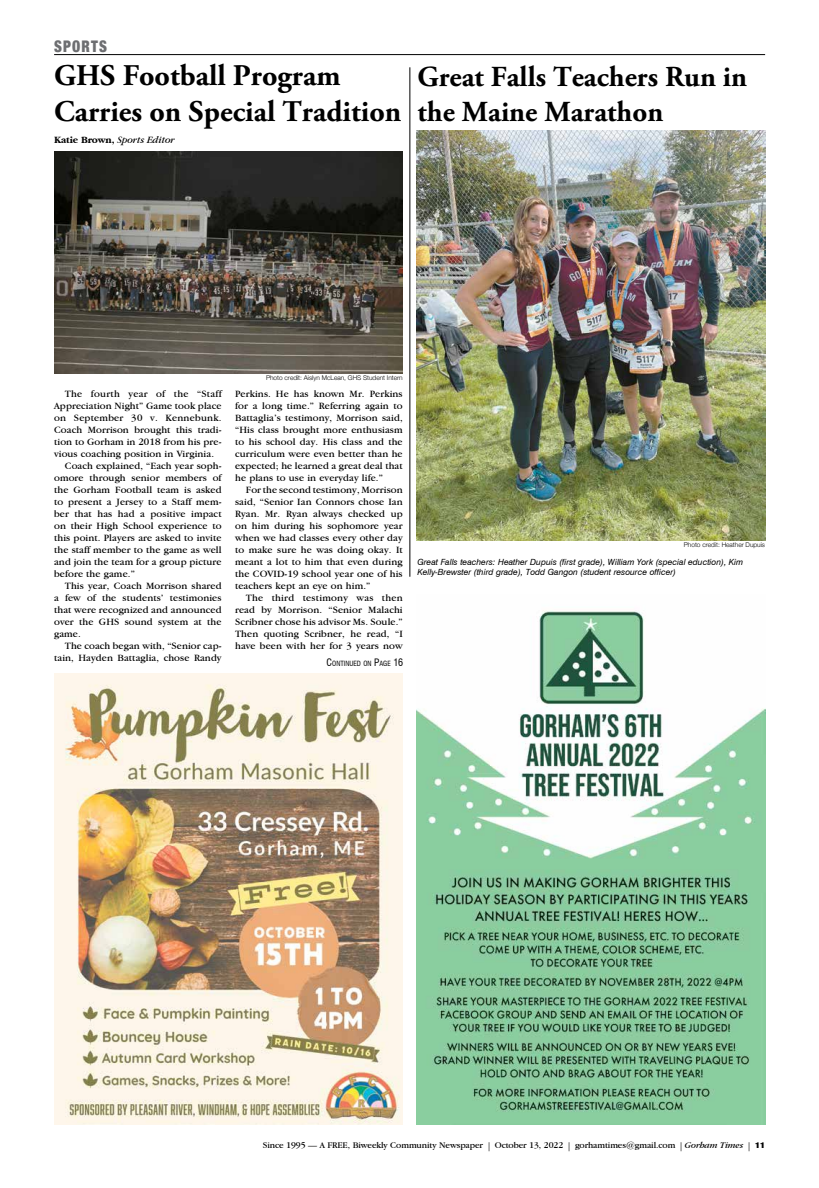
<style>
.page{position:relative;width:819px;height:1188px;background:#fff}
.page>*{position:absolute;margin:0;border:0;box-sizing:border-box;transform-origin:0 0}
.t1{font:700 30px/36px "Adobe Garamond Pro";color:#000}
.t2{font:700 29px/34.8px "Adobe Garamond Pro";color:#000}
.t3{font:900 condensed 16px "Helvetica Neue";letter-spacing:.08em;color:#6d6e71;scale:.92 1}
.t4{font:10px/12px "Garamond IT Cby BT";letter-spacing:.01em;color:#000;text-align:justify}
.t5{font:italic 10px "Garamond IT Cby BT";letter-spacing:-.01em;color:#000}
.t6{font:9px "Garamond IT Cby BT";letter-spacing:-.01em;color:#000}
.t7{font:italic 8.5px/10.2px "Swiss 721 BT";color:#000}
.t8{font:condensed 7px "Swiss 721 BT";color:#000}
.t9{font:300 6.5px "Helvetica Neue";color:#000}
.s1{font-weight:700;font-style:normal}
.s2{font-size:10px}
.s3{font-family:"Adobe Garamond Pro"}
.s4{font-style:italic}
.s5{font-family:"Helvetica Neue";font-weight:900;font-stretch:condensed;font-size:8px}
</style>
<div class="page">
<img style="left:416px;top:610px;width:349px;height:515px">
<img style="left:54px;top:674px;width:349px;height:451px">
<hr style="left:54px;top:54px;width:711px;height:1px;background:#000">
<img style="left:54px;top:151px;width:349px;height:223px">
<img style="left:416px;top:130px;width:349px;height:411px">
<hr style="left:410px;top:67px;width:1px;height:510px;background:#000">
<h3 class="t3" style="left:54px;top:33px;width:59px">SPORTS</h3>
<h1 class="t1" style="left:54px;top:58px;width:349px">GHS Football Program<br>Carries on Special Tradition</h1>
<p class="t5" style="left:54px;top:134px;width:122px"><span class="s1">Katie Brown,</span> Sports Editor</p>
<h2 class="t2" style="left:417px;top:60px;width:331px">Great Falls Teachers Run in the Maine Marathon</h2>
<p class="t4" style="left:65px;top:388px;width:158px">The fourth year of the “Staff</p>
<p class="t4" style="left:54px;top:400px;width:169px">Appreciation Night” Game took place</p>
<p class="t4" style="left:54px;top:412px;width:169px">on September 30 v. Kennebunk.</p>
<p class="t4" style="left:54px;top:424px;width:169px">Coach Morrison brought this tradi-</p>
<p class="t4" style="left:54px;top:436px;width:169px">tion to Gorham in 2018 from his pre-</p>
<p class="t4" style="left:54px;top:448px;width:162px">vious coaching position in Virginia.</p>
<p class="t4" style="left:65px;top:460px;width:158px">Coach explained, “Each year soph-</p>
<p class="t4" style="left:54px;top:472px;width:169px">omore through senior members of</p>
<p class="t4" style="left:54px;top:484px;width:169px">the Gorham Football team is asked</p>
<p class="t4" style="left:54px;top:496px;width:169px">to present a Jersey to a Staff mem-</p>
<p class="t4" style="left:54px;top:508px;width:169px">ber that has had a positive impact</p>
<p class="t4" style="left:54px;top:520px;width:169px">on their High School experience to</p>
<p class="t4" style="left:54px;top:532px;width:169px">this point. Players are asked to invite</p>
<p class="t4" style="left:54px;top:544px;width:169px">the staff member to the game as well</p>
<p class="t4" style="left:54px;top:556px;width:169px">and join the team for a group picture</p>
<p class="t4" style="left:54px;top:568px;width:82px">before the game.”</p>
<p class="t4" style="left:65px;top:580px;width:158px">This year, Coach Morrison shared</p>
<p class="t4" style="left:54px;top:592px;width:169px">a few of the students’ testimonies</p>
<p class="t4" style="left:54px;top:604px;width:169px">that were recognized and announced</p>
<p class="t4" style="left:54px;top:616px;width:169px">over the GHS sound system at the</p>
<p class="t4" style="left:54px;top:628px;width:28px">game.</p>
<p class="t4" style="left:65px;top:640px;width:158px">The coach began with, “Senior cap-</p>
<p class="t4" style="left:54px;top:652px;width:169px">tain, Hayden Battaglia, chose Randy</p>
<p class="t9" style="left:266px;top:373px;width:138px">Photo credit: Aislyn McLean, GHS Student Intern</p>
<p class="t4" style="left:235px;top:388px;width:169px">Perkins. He has known Mr. Perkins for a long time.” Referring again to Battaglia’s testimony, Morrison said, “His class brought more enthusiasm to his school day. His class and the curriculum were even better than he expected; he learned a great deal that he plans to use in everyday life.”</p>
<p class="t4" style="left:235px;top:484px;width:169px;text-indent:11px">For the second testimony, Morrison said, “Senior Ian Connors chose Ian Ryan. Mr. Ryan always checked up on him during his sophomore year when we had classes every other day to make sure he was doing okay. It meant a lot to him that even during the COVID-19 school year one of his teachers kept an eye on him.”</p>
<p class="t4" style="left:235px;top:592px;width:169px;text-indent:11px">The third testimony was then read by Morrison. “Senior Malachi Scribner chose his advisor Ms. Soule.” Then quoting Scribner, he read, “I have been with her for 3 years now</p>
<p class="t8" style="left:327px;top:659px;width:78px"><span class="s2">C</span>ONTINUED ON <span class="s2">P</span>AGE <span class="s2">16</span></p>
<p class="t9" style="left:684px;top:539px;width:83px">Photo credit: Heather Dupuis</p>
<p class="t7" style="left:417px;top:557px;width:327px">Great Falls teachers: Heather Dupuis (first grade), William York (special eduction), Kim<br>Kelly-Brewster (third grade), Todd Gangon (student resource officer)</p>
<p class="t6" style="left:263px;top:1140px;width:504px">Since 1995 — A FREE, Biweekly Community Newspaper <span class="s3">|</span> October 13, 2022 <span class="s3">|</span> gorhamtimes@gmail.com <span class="s3">|</span> <span class="s4">Gorham Times</span> <span class="s3">|</span> <span class="s5">11</span></p>
</div>
